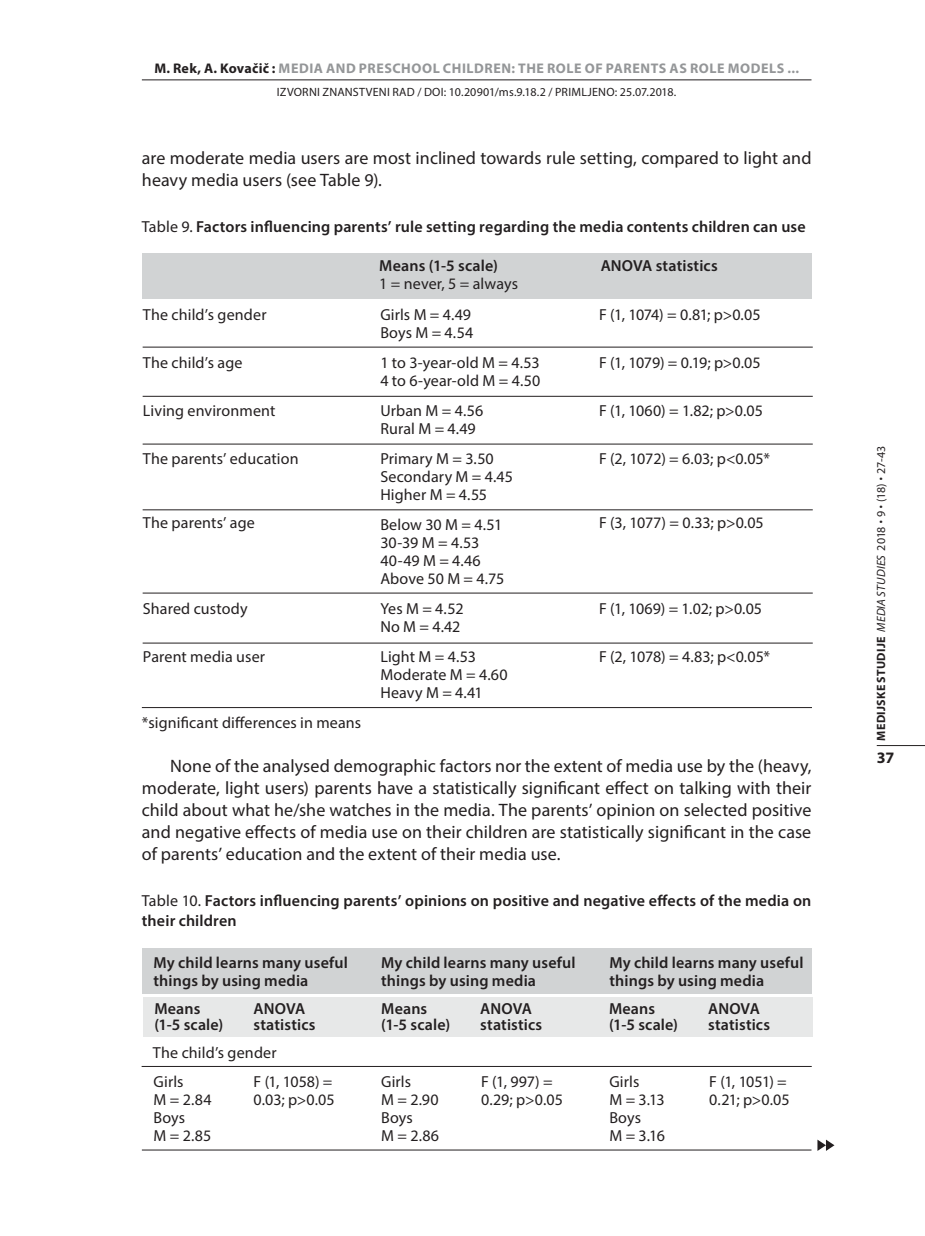
<style>
.page{position:relative;width:925px;height:1236px;background:#fff}
.page>*{position:absolute;margin:0;border:0;box-sizing:border-box;transform-origin:0 0}
.t1{font:18px/22px "Myriad Pro";letter-spacing:.005em;color:#231f20}
.t2{font:16px/18px "Myriad Pro";letter-spacing:.005em;color:#231f20}
.t3{font:600 16px/16px "Myriad Pro";letter-spacing:.01em;color:#231f20}
.t4{font:700 16px "Myriad Pro";color:#231f20}
.t5{font:700 14px "Myriad Pro";letter-spacing:.04em;color:#949698}
.t6{font:12px "Myriad Pro";letter-spacing:.015em;color:#231f20}
.t7{font:700 12px "Myriad Pro";letter-spacing:.025em;color:#231f20}
.s1{color:#231f20}
.s2{font-weight:400}
.s3{font-weight:400;font-style:italic}
</style>
<div class="page">
<hr style="left:142px;top:79px;width:669px;height:1px;background:#231f20">
<hr style="left:876px;top:745px;width:48px;height:1px;background:#231f20">
<div style="left:142px;top:254px;width:669px;height:45px;background:#d1d3d4"></div>
<hr style="left:142px;top:707px;width:669px;height:1px;background:#231f20">
<hr style="left:143px;top:347px;width:669px;height:1px;background:#231f20">
<hr style="left:143px;top:396px;width:669px;height:1px;background:#231f20">
<hr style="left:143px;top:444px;width:669px;height:1px;background:#231f20">
<hr style="left:143px;top:509px;width:669px;height:1px;background:#231f20">
<hr style="left:143px;top:593px;width:669px;height:1px;background:#231f20">
<hr style="left:143px;top:643px;width:669px;height:1px;background:#231f20">
<hr style="left:142px;top:1149px;width:669px;height:1px;background:#231f20">
<svg style="left:817px;top:1140px;width:17px;height:11px"></svg>
<div style="left:143px;top:949px;width:668px;height:45px;background:#d1d3d4"></div>
<div style="left:143px;top:997px;width:669px;height:40px;background:#e7e8e8"></div>
<hr style="left:141px;top:1066px;width:670px;height:1px;background:#231f20">
<p class="t5" style="left:154px;top:59px;width:646px"><span class="s1">M. REK, A. KOVAČIČ :</span> MEDIA AND PRESCHOOL CHILDREN: THE ROLE OF PARENTS AS ROLE MODELS ...</p>
<p class="t6" style="left:277px;top:84px;width:401px">IZVORNI ZNANSTVENI RAD / DOI: 10.20901/ms.9.18.2 / PRIMLJENO: 25.07.2018.</p>
<p class="t1" style="left:142px;top:146px;width:671px">are moderate media users are most inclined towards rule setting, compared to light and heavy media users (see Table 9).</p>
<p class="t3" style="left:142px;top:218px;width:665px"><span class="s2">Table 9.</span> Factors influencing parents’ rule setting regarding the media contents children can use</p>
<p class="t2" style="left:143px;top:306px;width:125px">The child’s gender</p>
<p class="t2" style="left:143px;top:354px;width:101px">The child’s age</p>
<p class="t2" style="left:143px;top:402px;width:134px">Living environment</p>
<p class="t2" style="left:143px;top:450px;width:157px">The parents’ education</p>
<p class="t2" style="left:143px;top:514px;width:113px">The parents’ age</p>
<p class="t2" style="left:143px;top:600px;width:106px">Shared custody</p>
<p class="t2" style="left:143px;top:648px;width:124px">Parent media user</p>
<p class="t3" style="left:379px;top:258px;width:120px">Means (1-5 scale)</p>
<p class="t3" style="left:600px;top:258px;width:12px">ANO</p>
<p class="t3" style="left:633px;top:258px;width:86px">VA statistics</p>
<p class="t2" style="left:379px;top:275px;width:140px">1 = never, 5 = always</p>
<p class="t2" style="left:380px;top:306px;width:94px">Girls M = 4.49<br>Boys M = 4.54</p>
<p class="t2" style="left:380px;top:354px;width:161px">1 to 3-year-old M = 4.53<br>4 to 6-year-old M = 4.50</p>
<p class="t2" style="left:380px;top:402px;width:104px">Urban M = 4.56<br>Rural M = 4.49</p>
<p class="t2" style="left:380px;top:450px;width:134px">Primary M = 3.50<br>Secondary M = 4.45<br>Higher M = 4.55</p>
<p class="t2" style="left:380px;top:516px;width:125px">Below 30 M = 4.51<br>30-39 M = 4.53<br>40-49 M = 4.46<br>Above 50 M = 4.75</p>
<p class="t2" style="left:380px;top:600px;width:85px">Yes M = 4.52<br>No M = 4.42</p>
<p class="t2" style="left:380px;top:648px;width:129px">Light M = 4.53<br>Moderate M = 4.60<br>Heavy M = 4.41</p>
<p class="t2" style="left:598px;top:306px;width:163px">F (1, 1074) = 0.81; p&gt;0.05</p>
<p class="t2" style="left:598px;top:354px;width:163px">F (1, 1079) = 0.19; p&gt;0.05</p>
<p class="t2" style="left:598px;top:402px;width:165px">F (1, 1060) = 1.82; p&gt;0.05</p>
<p class="t2" style="left:598px;top:450px;width:172px">F (2, 1072) = 6.03; p&lt;0.05*</p>
<p class="t2" style="left:598px;top:514px;width:166px">F (3, 1077) = 0.33; p&gt;0.05</p>
<p class="t2" style="left:598px;top:600px;width:164px">F (1, 1069) = 1.02; p&gt;0.05</p>
<p class="t2" style="left:598px;top:648px;width:172px">F (2, 1078) = 4.83; p&lt;0.05*</p>
<p class="t2" style="left:142px;top:713px;width:221px">*significant differences in means</p>
<p class="t1" style="left:142px;top:754px;width:671px;text-align:justify;text-indent:28px">None of the analysed demographic factors nor the extent of media use by the (heavy, moderate, light users) parents have a statistically significant effect on talking with their child about what he/she watches in the media. The parents’ opinion on selected positive and negative effects of media use on their children are statistically significant in the case of parents’ education and the extent of their media use.</p>
<p class="t3" style="left:142px;top:890px;width:670px;line-height:20px"><span class="s2">Table 10.</span> Factors influencing parents’ opinions on positive and negative effects of the media on their children</p>
<p class="t3" style="left:153px;top:953px;width:196px;line-height:18px">My child learns many useful things by using media</p>
<p class="t3" style="left:381px;top:953px;width:196px;line-height:18px">My child learns many useful things by using media</p>
<p class="t3" style="left:609px;top:953px;width:196px;line-height:18px">My child learns many useful things by using media</p>
<p class="t3" style="left:154px;top:1000px;width:71px">Means (1-5 scale)</p>
<p class="t3" style="left:253px;top:1000px;width:12px">ANO</p>
<p class="t3" style="left:253px;top:1000px;width:63px;text-indent:32px">VA statistics</p>
<p class="t3" style="left:381px;top:1000px;width:71px">Means (1-5 scale)</p>
<p class="t3" style="left:480px;top:1000px;width:12px">ANO</p>
<p class="t3" style="left:480px;top:1000px;width:63px;text-indent:32px">VA statistics</p>
<p class="t3" style="left:608px;top:1000px;width:71px">Means (1-5 scale)</p>
<p class="t3" style="left:707px;top:1000px;width:12px">ANO</p>
<p class="t3" style="left:707px;top:1000px;width:63px;text-indent:32px">VA statistics</p>
<p class="t2" style="left:153px;top:1043px;width:125px">The child’s gender</p>
<p class="t2" style="left:153px;top:1073px;width:60px">Girls<br>M = 2.84<br>Boys<br>M = 2.85</p>
<p class="t2" style="left:609px;top:1073px;width:57px">Girls<br>M = 3.13<br>Boys<br>M = 3.16</p>
<p class="t2" style="left:381px;top:1073px;width:59px">Girls<br>M = 2.90<br>Boys<br>M = 2.86</p>
<p class="t2" style="left:253px;top:1073px;width:83px">F (1, 1058) =<br>0.03; p&gt;0.05</p>
<p class="t2" style="left:481px;top:1073px;width:83px">F (1, 997) =<br>0.29; p&gt;0.05</p>
<p class="t2" style="left:709px;top:1073px;width:82px">F (1, 1051) =<br>0.21; p&gt;0.05</p>
<p class="t7" style="left:872px;top:741px;width:296px;rotate:-90deg">MEDIJSKE STUDIJE <span class="s3">MEDIA STUDIES</span> <span class="s2">2018</span> <sup>.</sup> <span class="s2">9</span> <sup>.</sup> <span class="s2">(18)</span> <sup>.</sup> <span class="s2">27-43</span></p>
<p class="t4" style="left:876px;top:747px;width:19px">37</p>
</div>
